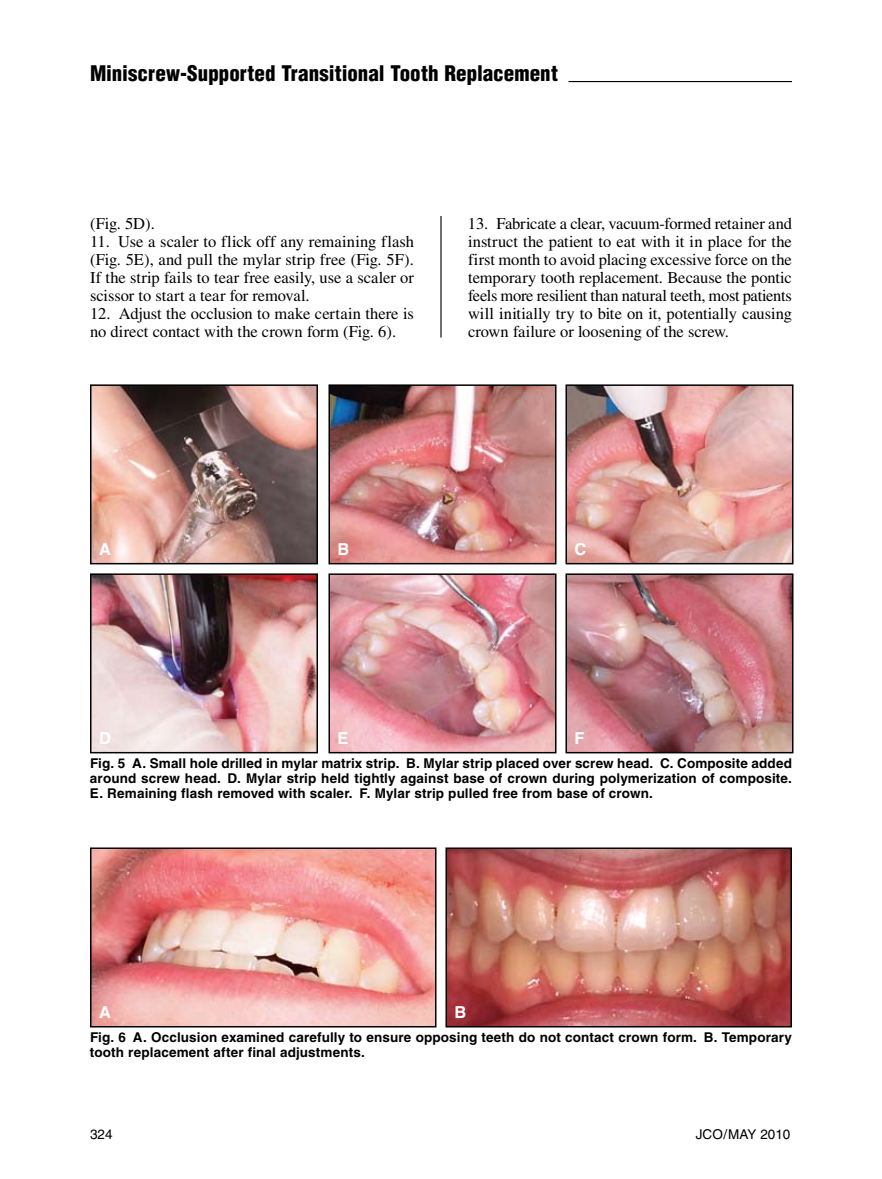
<style>
.page{position:relative;width:882px;height:1179px;background:#fff}
.page>*{position:absolute;margin:0;border:0;box-sizing:border-box;transform-origin:0 0}
.t1{font:900 condensed 21px "Helvetica";letter-spacing:.005em;color:#000}
.t2{font:16.5px/18px "Times";letter-spacing:-.005em;color:#000;text-align:justify}
.t3{font:700 16.5px "Helvetica";color:#fff}
.t4{font:700 13.5px/15px "Helvetica";letter-spacing:.01em;color:#000;text-align:justify}
.t5{font:13.5px "Helvetica";color:#000}
</style>
<div class="page">
<hr style="left:440px;top:216px;width:2px;height:122px;background:#000">
<hr style="left:568px;top:81px;width:224px;height:1px;background:#000">
<img style="left:331px;top:576px;width:222px;height:174px">
<div style="left:328px;top:573px;width:228px;height:180px;border:2px solid #000"></div>
<img style="left:331px;top:387px;width:222px;height:174px">
<div style="left:328px;top:384px;width:228px;height:180px;border:2px solid #000"></div>
<img style="left:449px;top:851px;width:340px;height:174px">
<div style="left:446px;top:848px;width:346px;height:180px;border:2px solid #000"></div>
<img style="left:569px;top:576px;width:222px;height:174px">
<div style="left:566px;top:573px;width:228px;height:180px;border:2px solid #000"></div>
<img style="left:569px;top:387px;width:222px;height:174px">
<div style="left:566px;top:384px;width:228px;height:180px;border:2px solid #000"></div>
<img style="left:93px;top:576px;width:222px;height:174px">
<div style="left:90px;top:573px;width:228px;height:180px;border:2px solid #000"></div>
<img style="left:93px;top:387px;width:222px;height:174px">
<div style="left:90px;top:384px;width:228px;height:180px;border:2px solid #000"></div>
<img style="left:93px;top:851px;width:340px;height:174px">
<div style="left:90px;top:848px;width:346px;height:180px;border:2px solid #000"></div>
<p class="t1" style="left:90px;top:60px;width:470px">Miniscrew-Supported Transitional Tooth Replacement</p>
<p class="t2" style="left:90px;top:214px;width:66px">(Fig. 5D).</p>
<p class="t2" style="left:90px;top:232px;width:325px">11. Use a scaler to flick off any remaining flash (Fig. 5E), and pull the mylar strip free (Fig. 5F).<br>If the strip fails to tear free easily, use a scaler or scissor to start a tear for removal.</p>
<p class="t2" style="left:90px;top:304px;width:325px">12. Adjust the occlusion to make certain there is no direct contact with the crown form (Fig. 6).</p>
<p class="t2" style="left:468px;top:214px;width:326px">13. Fabricate a clear, vacuum-formed retainer and instruct the patient to eat with it in place for the first month to avoid placing excessive force on the temporary tooth replacement. Because the pontic feels more resilient than natural teeth, most patients will initially try to bite on it, potentially causing crown failure or loosening of the screw.</p>
<p class="t3" style="left:99px;top:539px;width:13px">A</p>
<p class="t3" style="left:99px;top:728px;width:13px">D</p>
<p class="t3" style="left:338px;top:539px;width:13px">B</p>
<p class="t3" style="left:338px;top:728px;width:13px">E</p>
<p class="t3" style="left:575px;top:539px;width:13px">C</p>
<p class="t3" style="left:575px;top:728px;width:12px">F</p>
<p class="t4" style="left:90px;top:756px;width:703px">Fig. 5 A. Small hole drilled in mylar matrix strip. B. Mylar strip placed over screw head. C. Composite added around screw head. D. Mylar strip held tightly against base of crown during polymerization of composite.<br>E. Remaining flash removed with scaler. F. Mylar strip pulled free from base of crown.</p>
<p class="t3" style="left:99px;top:1002px;width:13px">A</p>
<p class="t3" style="left:455px;top:1002px;width:13px">B</p>
<p class="t4" style="left:90px;top:1030px;width:703px">Fig. 6 A. Occlusion examined carefully to ensure opposing teeth do not contact crown form. B. Temporary tooth replacement after final adjustments.</p>
<p class="t5" style="left:90px;top:1126px;width:24px">324</p>
<p class="t5" style="left:696px;top:1126px;width:96px">JCO/MAY 2010</p>
</div>
